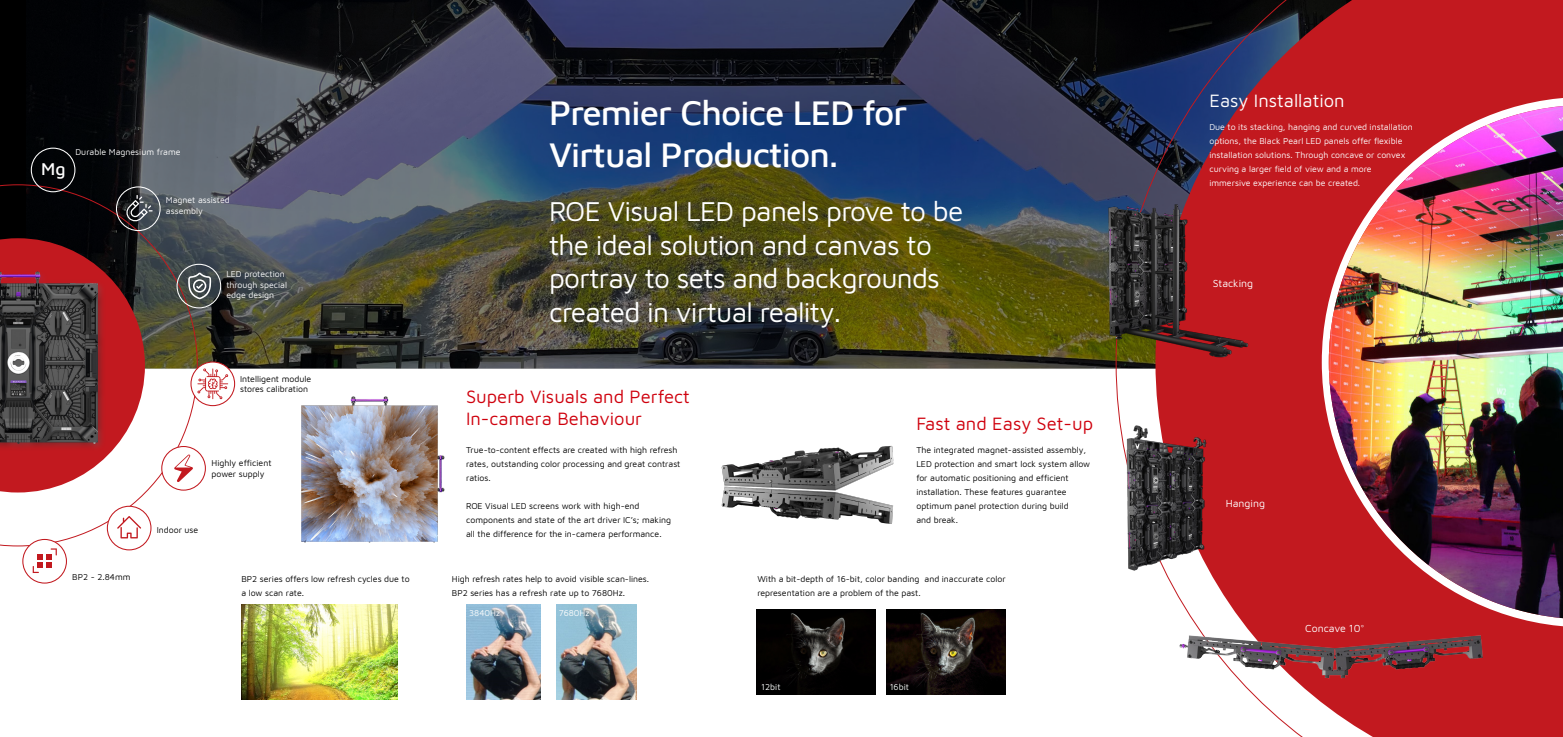
<style>
.page{position:relative;width:1563px;height:737px;background:#fff}
.page>*{position:absolute;margin:0;border:0;box-sizing:border-box;transform-origin:0 0}
.t1{font:500 35px/42px "Maven Pro";letter-spacing:-.025em;color:#fff}
.t2{font:28px/33.6px "Maven Pro";letter-spacing:-.025em;color:#fff}
.t3{font:18.38px/22.1px "Maven Pro";color:#cf000d}
.t4{font:18.38px "Maven Pro";color:#fff}
.t5{font:500 17.5px "Maven Pro";color:#fff}
.t6{font:10.5px "Maven Pro";color:#fff}
.t7{font:8.75px/14px "Maven Pro";color:#000}
.t8{font:8.75px/14px "Maven Pro";color:#fff}
</style>
<div class="page">
<img style="left:886px;top:609px;width:119px;height:85px">
<img style="left:757px;top:609px;width:119px;height:85px">
<img style="left:301px;top:396px;width:144px;height:147px">
<img style="left:27px;top:0;width:1088px;height:368px">
<svg style="left:1115px;top:0;width:448px;height:737px;background:#a2333e"></svg>
<svg style="left:0;top:184px;width:198px;height:362px"></svg>
<svg style="left:0;top:238px;width:145px;height:254px"></svg>
<div style="left:31px;top:148px;width:44px;height:44px;border:1px solid #fff;border-radius:50%"></div>
<div style="left:23px;top:539px;width:43px;height:44px;background:#fff;border-radius:50%"></div>
<div style="left:22px;top:539px;width:45px;height:44px;border:1px solid #c2191f;border-radius:50%"></div>
<svg style="left:33px;top:548px;width:24px;height:25px"></svg>
<div style="left:177px;top:264px;width:44px;height:44px;border:1px solid #fff;border-radius:50%"></div>
<svg style="left:188px;top:272px;width:23px;height:27px"></svg>
<div style="left:162px;top:446px;width:43px;height:44px;background:#fff;border-radius:50%"></div>
<div style="left:161px;top:446px;width:45px;height:44px;border:1px solid #c2191f;border-radius:50%"></div>
<svg style="left:174px;top:454px;width:19px;height:28px"></svg>
<svg style="left:191px;top:362px;width:44px;height:43px"></svg>
<div style="left:190px;top:361px;width:45px;height:45px;border:1px solid #c2191f;border-radius:50%"></div>
<svg style="left:197px;top:368px;width:31px;height:31px"></svg>
<div style="left:116px;top:186px;width:45px;height:45px;border:1px solid #fff;border-radius:50%"></div>
<svg style="left:125px;top:195px;width:28px;height:27px"></svg>
<div style="left:107px;top:506px;width:44px;height:44px;background:#fff;border-radius:50%"></div>
<div style="left:107px;top:506px;width:44px;height:44px;border:1px solid #c2191f;border-radius:50%"></div>
<svg style="left:117px;top:516px;width:24px;height:22px"></svg>
<img style="left:1034px;top:193px;width:261px;height:175px">
<img style="left:1115px;top:423px;width:110px;height:150px">
<img style="left:1142px;top:600px;width:373px;height:126px">
<img style="left:721px;top:445px;width:173px;height:79px">
<img style="left:1328px;top:106px;width:235px;height:512px">
<img style="left:0;top:268px;width:106px;height:183px">
<img style="left:241px;top:604px;width:156px;height:95px">
<img style="left:466px;top:604px;width:75px;height:95px">
<img style="left:556px;top:604px;width:80px;height:95px">
<h3 class="t5" style="left:41px;top:157px;width:26px">Mg</h3>
<p class="t8" style="left:75px;top:144px;width:107px">Durable Magnesium frame</p>
<p class="t8" style="left:166px;top:195px;width:66px;line-height:10.5px">Magnet assisted assembly</p>
<p class="t8" style="left:226px;top:268px;width:62px;line-height:10.5px">LED protection through special edge design</p>
<h1 class="t1" style="left:549px;top:89px;width:360px">Premier Choice LED for<br>Virtual Production.</h1>
<h2 class="t2" style="left:549px;top:193px;width:416px">ROE Visual LED panels prove to be the ideal solution and canvas to portray to sets and backgrounds created in virtual reality.</h2>
<p class="t7" style="left:72px;top:569px;width:60px">BP2 - 2.84mm</p>
<p class="t7" style="left:240px;top:373px;width:73px;line-height:10.5px">Intelligent module stores calibration</p>
<p class="t7" style="left:212px;top:457px;width:61px;line-height:10.5px">Highly efficient power supply</p>
<p class="t7" style="left:157px;top:522px;width:43px">Indoor use</p>
<h3 class="t3" style="left:466px;top:384px;width:225px">Superb Visuals and Perfect<br>In-camera Behaviour</h3>
<p class="t7" style="left:466px;top:443px;width:216px">True-to-content effects are created with high refresh rates, outstanding color processing and great contrast ratios.</p>
<p class="t7" style="left:466px;top:499px;width:207px">ROE Visual LED screens work with high-end components and state of the art driver IC’s; making all the difference for the in-camera performance.</p>
<h3 class="t3" style="left:916px;top:412px;width:178px">Fast and Easy Set-up</h3>
<p class="t7" style="left:916px;top:442px;width:175px">The integrated magnet-assisted assembly, LED protection and smart lock system allow for automatic positioning and efficient installation. These features guarantee optimum panel protection during build<br>and break.</p>
<p class="t7" style="left:241px;top:571px;width:170px">BP2 series offers low refresh cycles due to a low scan rate.</p>
<p class="t7" style="left:452px;top:571px;width:199px">High refresh rates help to avoid visible scan-lines.<br>BP2 series has a refresh rate up to 7680Hz.</p>
<p class="t7" style="left:757px;top:571px;width:250px">With a bit-depth of 16-bit, color banding and inaccurate color representation are a problem of the past.</p>
<p class="t8" style="left:469px;top:605px;width:32px">3840Hz</p>
<p class="t8" style="left:559px;top:605px;width:32px">7680Hz</p>
<p class="t8" style="left:761px;top:679px;width:21px">12bit</p>
<p class="t8" style="left:889px;top:679px;width:21px">16bit</p>
<h3 class="t4" style="left:1209px;top:89px;width:137px">Easy Installation</h3>
<p class="t8" style="left:1209px;top:119px;width:205px">Due to its stacking, hanging and curved installation options, the Black Pearl LED panels offer flexible installation solutions. Through concave or convex curving a larger field of view and a more immersive experience can be created.</p>
<p class="t6" style="left:1212px;top:276px;width:42px">Stacking</p>
<p class="t6" style="left:1225px;top:496px;width:41px">Hanging</p>
<p class="t6" style="left:1305px;top:621px;width:61px">Concave 10°</p>
</div>
